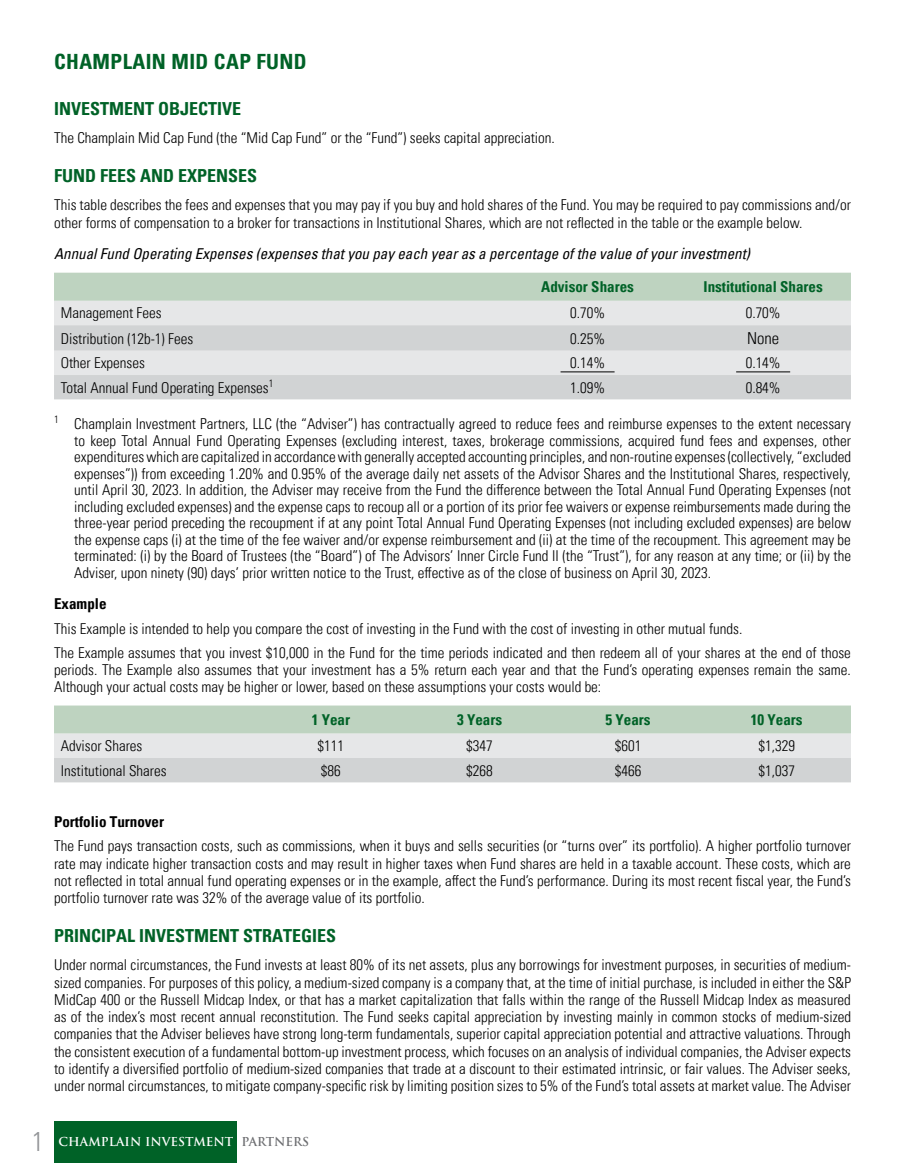
<style>
.page{position:relative;width:905px;height:1175px;background:#fff}
.page>*{position:absolute;margin:0;border:0;box-sizing:border-box;transform-origin:0 0}
.Page_Number_-_Left{font:300 condensed 27px "Univers LT Pro";color:#939598}
.Fund_Name__tokker_Ma{font:700 condensed 21px "Univers";letter-spacing:.02em;color:#006227}
.Header__tokker_SubHe{font:700 condensed 18px "Univers";color:#006227}
.TABLE_-_Text_-_Cente{font:300 condensed 16.5px "Univers LT Pro";color:#000}
.Body_Copy{font:300 condensed 15px/17.2px "Univers LT Pro";color:#000;text-align:justify}
.Footnote_-_less_spac{font:300 condensed 15px/16.5px "Univers LT Pro";color:#000;text-align:justify}
.TABLE_-_Stub{font:300 condensed 15px "Univers LT Pro";color:#000}
.FEES_-_Column_Header{font:italic condensed 15px "Univers";color:#000}
.TABLE_-_Value_-_Cent{font:300 condensed 15px "Univers LT Pro";color:#000}
.TABLE_-_Column_Heade{font:700 condensed 15px "Univers";color:#006227}
.Subheader{font:700 condensed 15px "Univers";color:#000}
.TABLE_-Wide_Column{font:300 condensed 15px "Univers LT Pro";color:#000}
.Page_Number_-_Text{font:700 12px "Trajan Pro";color:#fff}
.Page_Number_-_Text-2{font:700 12px "Trajan Pro";color:#6d6e71}
</style>
<div class="page">
<div style="left:55px;top:1120px;width:182px;height:42px;background:#006227"></div>
<div style="left:54px;top:273px;width:796px;height:28px;background:#bed3c0"></div>
<div style="left:54px;top:301px;width:796px;height:24px;background:#e6e7e8"></div>
<svg style="left:54px;top:325px;width:796px;height:74px;background:#d7d9da"></svg>
<hr style="left:560px;top:371px;width:54px;height:1px;background:#000">
<hr style="left:736px;top:371px;width:54px;height:1px;background:#000">
<svg style="left:54px;top:705px;width:796px;height:77px;background:#d1d9d3"></svg>
<p class="Fund_Name__tokker_Ma" style="left:54px;top:49px;width:254px">CHAMPLAIN MID CAP FUND</p>
<p class="Header__tokker_SubHe" style="left:54px;top:98px;width:189px">INVESTMENT OBJECTIVE</p>
<p class="Body_Copy" style="left:54px;top:128px;width:502px">The Champlain Mid Cap Fund (the “Mid Cap Fund” or the “Fund”) seeks capital appreciation.</p>
<p class="Header__tokker_SubHe" style="left:54px;top:165px;width:205px">FUND FEES AND EXPENSES</p>
<p class="Body_Copy" style="left:54px;top:196px;width:798px">This table describes the fees and expenses that you may pay if you buy and hold shares of the Fund. You may be required to pay commissions and/or other forms of compensation to a broker for transactions in Institutional Shares, which are not reflected in the table or the example below.</p>
<p class="FEES_-_Column_Header" style="left:54px;top:244px;width:697px">Annual Fund Operating Expenses (expenses that you pay each year as a percentage of the value of your investment)</p>
<p class="TABLE_-_Column_Heade" style="left:541px;top:278px;width:94px">Advisor Shares</p>
<p class="TABLE_-_Column_Heade" style="left:703px;top:278px;width:121px">Institutional Shares</p>
<p class="TABLE_-_Stub" style="left:61px;top:303px;width:102px">Management Fees</p>
<p class="TABLE_-_Value_-_Cent" style="left:570px;top:303px;width:36px">0.70%</p>
<p class="TABLE_-_Value_-_Cent" style="left:745px;top:303px;width:36px">0.70%</p>
<p class="TABLE_-_Stub" style="left:61px;top:328px;width:134px">Distribution (12b-1) Fees</p>
<p class="TABLE_-_Value_-_Cent" style="left:570px;top:328px;width:36px">0.25%</p>
<p class="TABLE_-_Text_-_Cente" style="left:747px;top:327px;width:34px">None</p>
<p class="TABLE_-_Stub" style="left:61px;top:353px;width:86px">Other Expenses</p>
<p class="TABLE_-Wide_Column" style="left:570px;top:353px;width:36px">0.14%</p>
<p class="TABLE_-Wide_Column" style="left:745px;top:353px;width:36px">0.14%</p>
<p class="TABLE_-_Stub" style="left:61px;top:377px;width:214px">Total Annual Fund Operating Expenses<sup>1</sup></p>
<p class="TABLE_-_Value_-_Cent" style="left:570px;top:377px;width:36px">1.09%</p>
<p class="TABLE_-_Value_-_Cent" style="left:745px;top:377px;width:36px">0.84%</p>
<p class="Footnote_-_less_spac" style="left:74px;top:415px;width:778px;text-indent:-20px"><sup>1</sup> Champlain Investment Partners, LLC (the “Adviser”) has contractually agreed to reduce fees and reimburse expenses to the extent necessary to keep Total Annual Fund Operating Expenses (excluding interest, taxes, brokerage commissions, acquired fund fees and expenses, other expenditures which are capitalized in accordance with generally accepted accounting principles, and non-routine expenses (collectively, “excluded expenses”)) from exceeding 1.20% and 0.95% of the average daily net assets of the Advisor Shares and the Institutional Shares, respectively, until April 30, 2023. In addition, the Adviser may receive from the Fund the difference between the Total Annual Fund Operating Expenses (not including excluded expenses) and the expense caps to recoup all or a portion of its prior fee waivers or expense reimbursements made during the three-year period preceding the recoupment if at any point Total Annual Fund Operating Expenses (not including excluded expenses) are below the expense caps (i) at the time of the fee waiver and/or expense reimbursement and (ii) at the time of the recoupment. This agreement may be terminated: (i) by the Board of Trustees (the “Board”) of The Advisors’ Inner Circle Fund II (the “Trust”), for any reason at any time; or (ii) by the Adviser, upon ninety (90) days’ prior written notice to the Trust, effective as of the close of business on April 30, 2023.</p>
<p class="Subheader" style="left:54px;top:595px;width:54px">Example</p>
<p class="Body_Copy" style="left:54px;top:619px;width:689px">This Example is intended to help you compare the cost of investing in the Fund with the cost of investing in other mutual funds.</p>
<p class="Body_Copy" style="left:54px;top:643px;width:798px">The Example assumes that you invest $10,000 in the Fund for the time periods indicated and then redeem all of your shares at the end of those periods. The Example also assumes that your investment has a 5% return each year and that the Fund’s operating expenses remain the same.<br>Although your actual costs may be higher or lower, based on these assumptions your costs would be:</p>
<p class="TABLE_-_Column_Heade" style="left:312px;top:710px;width:40px">1 Year</p>
<p class="TABLE_-_Column_Heade" style="left:457px;top:710px;width:46px">3 Years</p>
<p class="TABLE_-_Column_Heade" style="left:605px;top:710px;width:46px">5 Years</p>
<p class="TABLE_-_Column_Heade" style="left:750px;top:710px;width:53px">10 Years</p>
<p class="TABLE_-_Stub" style="left:61px;top:735px;width:83px">Advisor Shares</p>
<p class="TABLE_-_Value_-_Cent" style="left:317px;top:735px;width:28px">$111</p>
<p class="TABLE_-_Value_-_Cent" style="left:466px;top:735px;width:28px">$347</p>
<p class="TABLE_-_Value_-_Cent" style="left:614px;top:735px;width:28px">$601</p>
<p class="TABLE_-_Value_-_Cent" style="left:758px;top:735px;width:38px">$1,329</p>
<p class="TABLE_-_Stub" style="left:61px;top:760px;width:107px">Institutional Shares</p>
<p class="TABLE_-_Value_-_Cent" style="left:321px;top:760px;width:21px">$86</p>
<p class="TABLE_-_Value_-_Cent" style="left:466px;top:760px;width:28px">$268</p>
<p class="TABLE_-_Value_-_Cent" style="left:614px;top:760px;width:28px">$466</p>
<p class="TABLE_-_Value_-_Cent" style="left:758px;top:760px;width:38px">$1,037</p>
<p class="Subheader" style="left:54px;top:812px;width:111px">Portfolio Turnover</p>
<p class="Body_Copy" style="left:54px;top:836px;width:798px">The Fund pays transaction costs, such as commissions, when it buys and sells securities (or “turns over” its portfolio). A higher portfolio turnover rate may indicate higher transaction costs and may result in higher taxes when Fund shares are held in a taxable account. These costs, which are not reflected in total annual fund operating expenses or in the example, affect the Fund’s performance. During its most recent fiscal year, the Fund’s portfolio turnover rate was 32% of the average value of its portfolio.</p>
<p class="Header__tokker_SubHe" style="left:54px;top:924px;width:284px">PRINCIPAL INVESTMENT STRATEGIES</p>
<p class="Body_Copy" style="left:54px;top:955px;width:798px">Under normal circumstances, the Fund invests at least 80% of its net assets, plus any borrowings for investment purposes, in securities of medium&shy;sized companies. For purposes of this policy, a medium-sized company is a company that, at the time of initial purchase, is included in either the S&amp;P MidCap 400 or the Russell Midcap Index, or that has a market capitalization that falls within the range of the Russell Midcap Index as measured as of the index’s most recent annual reconstitution. The Fund seeks capital appreciation by investing mainly in common stocks of medium-sized companies that the Adviser believes have strong long-term fundamentals, superior capital appreciation potential and attractive valuations. Through the consistent execution of a fundamental bottom-up investment process, which focuses on an analysis of individual companies, the Adviser expects to identify a diversified portfolio of medium-sized companies that trade at a discount to their estimated intrinsic, or fair values. The Adviser seeks, under normal circumstances, to mitigate company-specific risk by limiting position sizes to 5% of the Fund’s total assets at market value. The Adviser</p>
<p class="Page_Number_-_Left" style="left:32px;top:1123px;width:13px">1</p>
<p class="Page_Number_-_Text" style="left:58px;top:1134px;width:176px">CHAMPLAIN INVESTMENT</p>
<p class="Page_Number_-_Text-2" style="left:241px;top:1134px;width:69px">PARTNERS</p>
</div>
